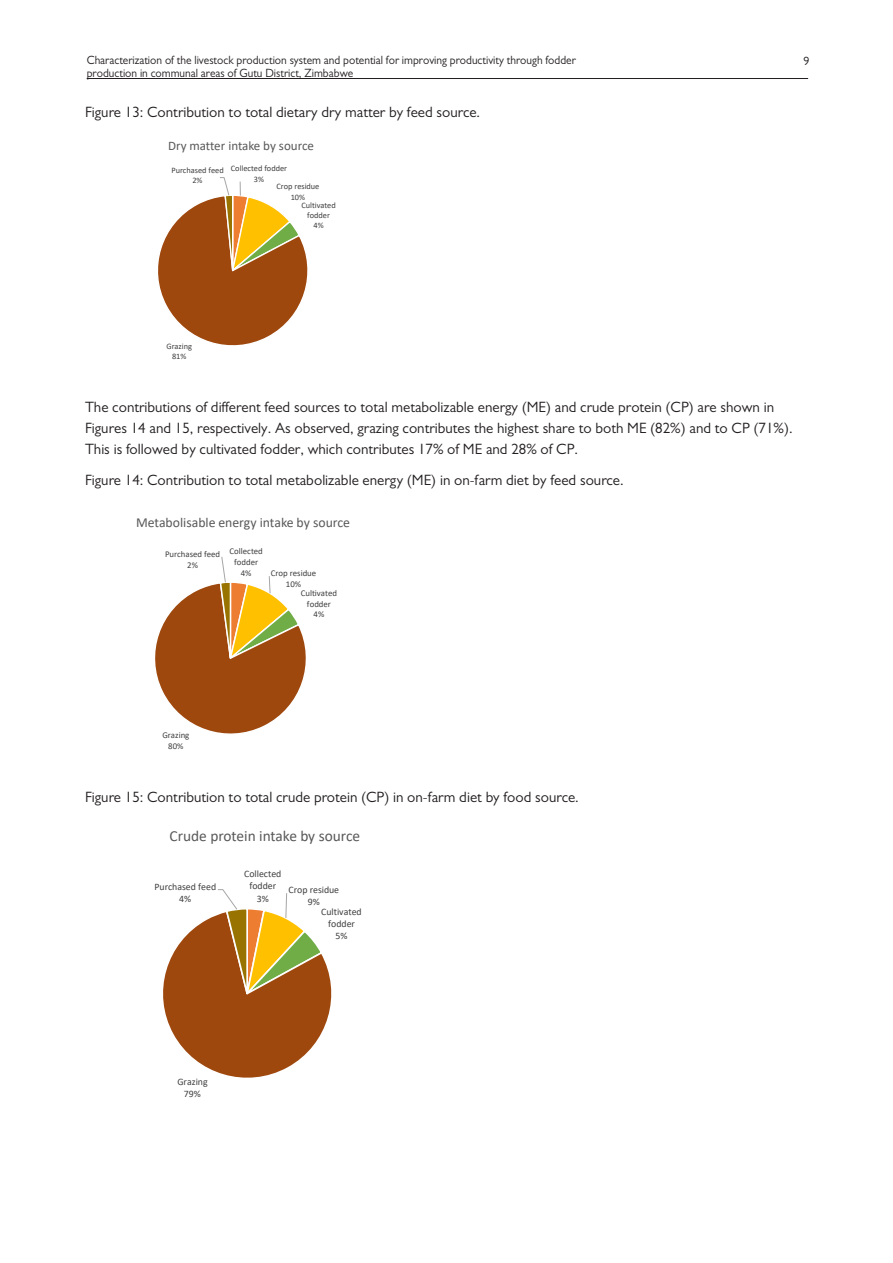
<style>
.page{position:relative;width:893px;height:1263px;background:#fff}
.page>*{position:absolute;margin:0;border:0;box-sizing:border-box;transform-origin:0 0}
.t1{font:15.3px "Calibri";letter-spacing:-.005em;color:#595959}
.Body_Text{font:15px/21px "Gill Sans";color:#231f20}
.Figure_Caption{font:15px "Gill Sans";color:#231f20}
.t2{font:13.8px "Calibri";color:#595959}
.t3{font:13.05px "Calibri";letter-spacing:-.005em;color:#595959}
.t4{font:12px "Gill Sans";color:#231f20;scale:.95 1}
.t5{font:12px "Gill Sans";color:#231f20}
.t6{font:9.9px/12.1px "Calibri";color:#404040;text-align:center}
.t7{font:8.85px/10.8px "Calibri";color:#404040;text-align:center}
.t8{font:8.4px/10.2px "Calibri";color:#404040;text-align:center}
</style>
<div class="page">
<hr style="left:87px;top:78px;width:721px;height:1px;background:#231f20">
<svg style="left:158px;top:177px;width:150px;height:169px"></svg>
<svg style="left:155px;top:557px;width:151px;height:177px"></svg>
<svg style="left:163px;top:889px;width:169px;height:189px"></svg>
<p class="t4" style="left:87px;top:53px;width:516px">Characterization of the livestock production system and potential for improving productivity through fodder</p>
<p class="t5" style="left:803px;top:54px;width:7px">9</p>
<p class="t4" style="left:87px;top:66px;width:282px">production in communal areas of Gutu District, Zimbabwe</p>
<p class="Figure_Caption" style="left:85px;top:103px;width:397px">Figure 13: Contribution to total dietary dry matter by feed source.</p>
<p class="t3" style="left:168px;top:137px;width:147px">Dry matter intake by source</p>
<p class="t8" style="left:171px;top:165px;width:54px">Purchased feed<br>2%</p>
<p class="t8" style="left:231px;top:163px;width:58px">Collected fodder<br>3%</p>
<p class="t8" style="left:276px;top:181px;width:45px">Crop residue<br>10%</p>
<p class="t8" style="left:301px;top:200px;width:36px">Cultivated fodder<br>4%</p>
<p class="t8" style="left:166px;top:341px;width:27px">Grazing<br>81%</p>
<p class="Body_Text" style="left:85px;top:396px;width:709px">The contributions of different feed sources to total metabolizable energy (ME) and crude protein (CP) are shown in<br>Figures 14 and 15, respectively. As observed, grazing contributes the highest share to both ME (82%) and to CP (71%).<br>This is followed by cultivated fodder, which contributes 17% of ME and 28% of CP.</p>
<p class="Figure_Caption" style="left:85px;top:471px;width:540px">Figure 14: Contribution to total metabolizable energy (ME) in on-farm diet by feed source.</p>
<p class="t2" style="left:136px;top:512px;width:216px">Metabolisable energy intake by source</p>
<p class="t7" style="left:165px;top:548px;width:57px">Purchased feed<br>2%</p>
<p class="t7" style="left:229px;top:546px;width:35px">Collected fodder<br>4%</p>
<p class="t7" style="left:271px;top:568px;width:47px">Crop residue<br>10%</p>
<p class="t7" style="left:301px;top:587px;width:38px">Cultivated fodder<br>4%</p>
<p class="t7" style="left:162px;top:729px;width:29px">Grazing<br>80%</p>
<p class="Figure_Caption" style="left:85px;top:788px;width:495px">Figure 15: Contribution to total crude protein (CP) in on-farm diet by food source.</p>
<p class="t1" style="left:170px;top:825px;width:192px">Crude protein intake by source</p>
<p class="t6" style="left:154px;top:880px;width:63px">Purchased feed<br>4%</p>
<p class="t6" style="left:244px;top:868px;width:39px">Collected fodder<br>3%</p>
<p class="t6" style="left:288px;top:883px;width:52px">Crop residue<br>9%</p>
<p class="t6" style="left:321px;top:905px;width:42px">Cultivated fodder<br>5%</p>
<p class="t6" style="left:177px;top:1076px;width:32px">Grazing<br>79%</p>
</div>
